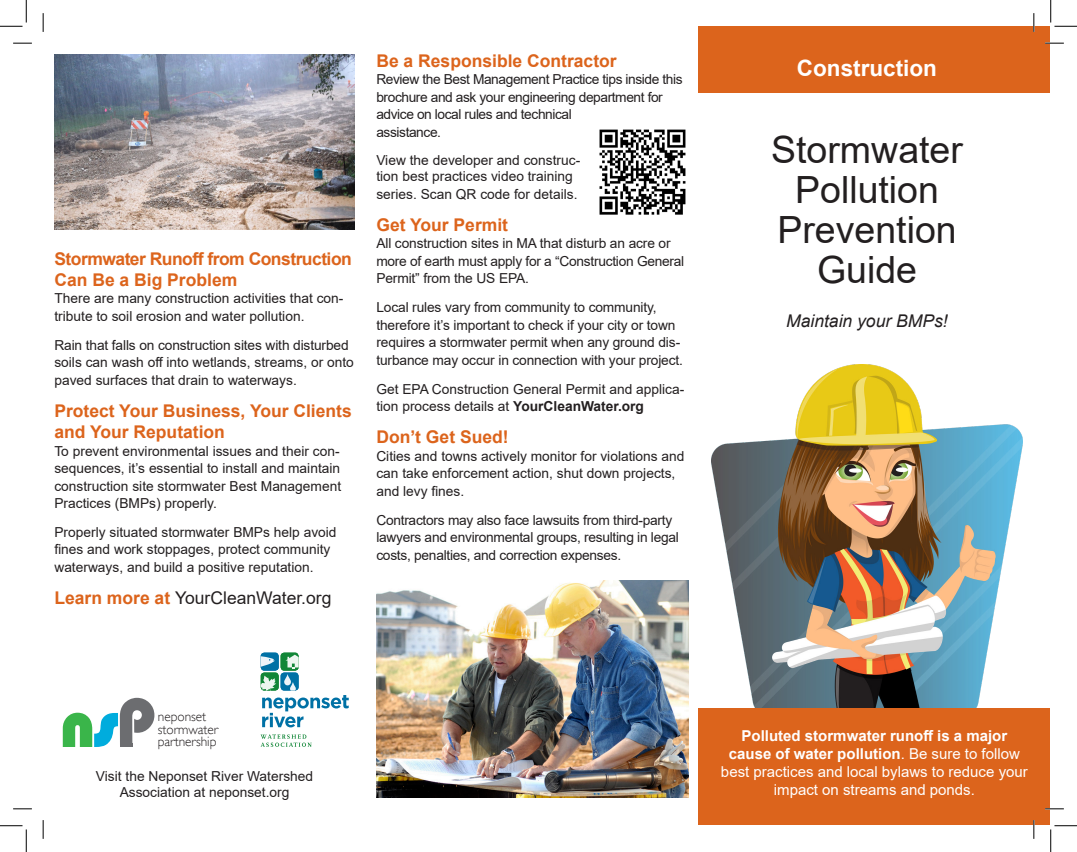
<style>
.page{position:relative;width:1077px;height:852px;background:#fff}
.page>*{position:absolute;margin:0;border:0;box-sizing:border-box;transform-origin:0 0}
.t1{font:68.88px "Bauhaus 93";color:#3ab54a}
.t2{font:37.5px "Arial";color:#231f20}
.t3{font:700 22.5px "Arial";color:#fff}
.t4{font:700 17.5px/21px "Arial";color:#dc641c}
.t5{font:700 17.5px/21px "Arial";letter-spacing:-.03em;color:#dc641c}
.t6{font:17.5px "Arial";color:#231f20}
.t7{font:italic 17.5px "Arial";color:#231f20}
.t8{font:15px/18px "Arial";color:#fff;text-align:center}
.t9{font:13.75px/17.5px "Arial";color:#231f20}
.t10{font:13.75px/17.5px "Arial";letter-spacing:-.02em;color:#231f20}
.t11{font:13.75px/17.5px "Arial";letter-spacing:-.03em;color:#231f20}
.t12{font:300 13.5px/12.8px "Gill Sans";color:#231f20}
.s1{font-weight:700;color:#dc641c}
.s2{font-weight:700}
.s3{color:#00acdd}
</style>
<div class="page">
<div style="left:698px;top:26px;width:351px;height:67px;background:#dc641c"></div>
<img style="left:376px;top:580px;width:312px;height:216px">
<img style="left:54px;top:54px;width:301px;height:175px">
<img style="left:711px;top:364px;width:311px;height:343px">
<div style="left:698px;top:707px;width:352px;height:117px;background:#dc641c"></div>
<img style="left:599px;top:129px;width:87px;height:86px">
<svg style="left:120px;top:743px;width:12px;height:3px"></svg>
<svg style="left:260px;top:734px;width:51px;height:12px"></svg>
<div style="left:280px;top:672px;width:18px;height:18px;background:#0071a5;border-radius:4px"></div>
<div style="left:280px;top:652px;width:18px;height:18px;background:#118637;border-radius:4px"></div>
<svg style="left:285px;top:654px;width:13px;height:14px"></svg>
<div style="left:261px;top:672px;width:18px;height:18px;background:#118637;border-radius:4px"></div>
<svg style="left:261px;top:674px;width:88px;height:53px"></svg>
<div style="left:261px;top:652px;width:18px;height:18px;background:#0071a5;border-radius:4px"></div>
<svg style="left:261px;top:656px;width:14px;height:10px"></svg>
<svg style="left:13px;top:42px;width:19px;height:2px"></svg>
<svg style="left:1045px;top:42px;width:18px;height:2px"></svg>
<svg style="left:13px;top:808px;width:19px;height:1px"></svg>
<svg style="left:1045px;top:808px;width:18px;height:1px"></svg>
<svg style="left:42px;top:13px;width:2px;height:19px"></svg>
<svg style="left:42px;top:820px;width:2px;height:18px"></svg>
<svg style="left:1033px;top:13px;width:1px;height:19px"></svg>
<svg style="left:1032px;top:820px;width:2px;height:18px"></svg>
<svg style="left:0;top:0;width:27px;height:27px"></svg>
<svg style="left:0;top:825px;width:27px;height:26px"></svg>
<svg style="left:1050px;top:0;width:26px;height:27px"></svg>
<svg style="left:1050px;top:825px;width:26px;height:26px"></svg>
<p class="t5" style="left:54px;top:248px;width:299px">Stormwater Runoff from Construction<br>Can Be a Big Problem</p>
<p class="t9" style="left:54px;top:290px;width:290px">There are many construction activities that con&shy;tribute to soil erosion and water pollution.</p>
<p class="t9" style="left:54px;top:336px;width:301px">Rain that falls on construction sites with disturbed soils can wash off into wetlands, streams, or onto paved surfaces that drain to waterways.</p>
<p class="t4" style="left:54px;top:400px;width:299px">Protect Your Business, Your Clients and Your Reputation</p>
<p class="t9" style="left:54px;top:442px;width:288px;text-align:justify">To prevent environmental issues and their con&shy;sequences, it’s essential to install and maintain construction site stormwater Best Management Practices (BMPs) properly.</p>
<p class="t9" style="left:54px;top:523px;width:283px">Properly situated stormwater BMPs help avoid fines and work stoppages, protect community waterways, and build a positive reputation.</p>
<p class="t6" style="left:54px;top:586px;width:278px"><span class="s1">Learn more at</span> YourCleanWater.org</p>
<p class="t4" style="left:376px;top:50px;width:242px">Be a Responsible Contractor</p>
<p class="t11" style="left:376px;top:71px;width:308px">Review the Best Management Practice tips inside this brochure and ask your engineering department for advice on local rules and technical<br>assistance.</p>
<p class="t9" style="left:376px;top:151px;width:205px;line-height:17px">View the developer and construc&shy;tion best practices video training series. Scan QR code for details.</p>
<p class="t4" style="left:376px;top:214px;width:133px">Get Your Permit</p>
<p class="t9" style="left:376px;top:235px;width:309px">All construction sites in MA that disturb an acre or more of earth must apply for a “Construction General<br>Permit” from the US EPA.</p>
<p class="t9" style="left:376px;top:298px;width:308px">Local rules vary from community to community, therefore it’s important to check if your city or town requires a stormwater permit when any ground dis&shy;turbance may occur in connection with your project.</p>
<p class="t9" style="left:376px;top:380px;width:309px">Get EPA Construction General Permit and applica&shy;tion process details at <span class="s2">YourCleanWater.org</span></p>
<p class="t4" style="left:376px;top:427px;width:134px">Don’t Get Sued!</p>
<p class="t9" style="left:376px;top:447px;width:309px">Cities and towns actively monitor for violations and can take enforcement action, shut down projects, and levy fines.</p>
<p class="t10" style="left:376px;top:511px;width:304px">Contractors may also face lawsuits from third-party lawyers and environmental groups, resulting in legal costs, penalties, and correction expenses.</p>
<p class="t1" style="left:59px;top:684px;width:99px">n<span class="s3">s</span><sup>p</sup></p>
<p class="t12" style="left:158px;top:709px;width:62px">neponset stormwater</p>
<p class="t12" style="left:158px;top:735px;width:60px">partnership</p>
<p class="t9" style="left:96px;top:766px;width:219px">Visit the Neponset River Watershed</p>
<p class="t9" style="left:120px;top:783px;width:171px">Association at neponset.org</p>
<p class="t3" style="left:796px;top:52px;width:141px">Construction</p>
<p class="t2" style="left:771px;top:124px;width:193px">Stormwater</p>
<p class="t2" style="left:795px;top:164px;width:145px">Pollution</p>
<p class="t2" style="left:777px;top:204px;width:181px">Prevention</p>
<p class="t2" style="left:816px;top:244px;width:102px">Guide</p>
<p class="t7" style="left:786px;top:309px;width:163px">Maintain your BMPs!</p>
<p class="t8" style="left:720px;top:726px;width:308px"><span class="s2">Polluted stormwater runoff is a major cause of water pollution</span>. Be sure to follow best practices and local bylaws to reduce your impact on streams and ponds.</p>
</div>
